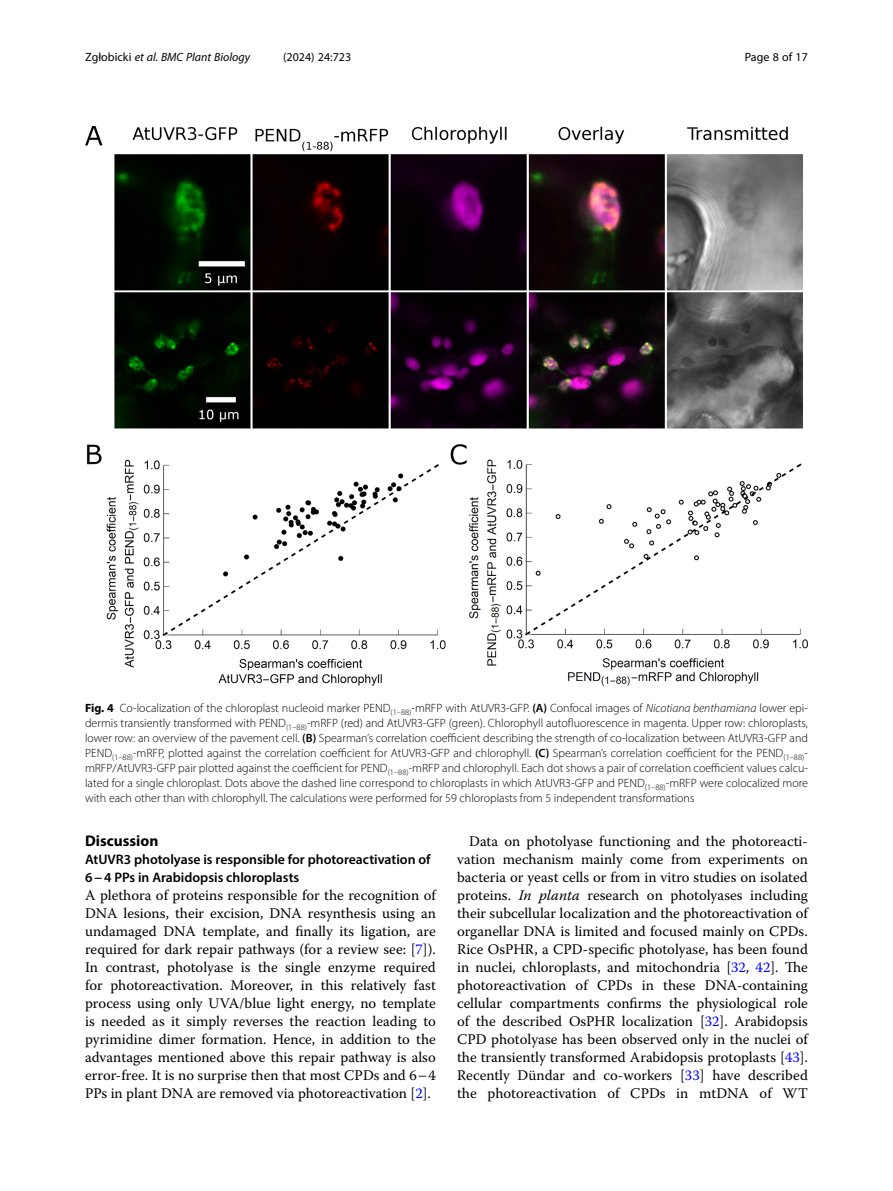
<style>
.page{position:relative;width:893px;height:1191px;background:#fff}
.page>*{position:absolute;margin:0;border:0;box-sizing:border-box;transform-origin:0 0}
.Head_1{font:700 15.45px "Myriad Pro";color:#000}
.Body_Text_Indent{font:14.7px/18px "Warnock Pro";color:#000;text-align:justify}
.Body_Text{font:14.7px/18px "Warnock Pro";color:#000;text-align:justify}
.Head_2_After_1{font:600 13.8px/18px "Myriad Pro";color:#000}
.Figure_Caption{font:300 12px/15px "Myriad Pro";color:#000;text-align:justify}
.t1{font:italic 12px "Myriad Pro";color:#000}
.t2{font:12px "Myriad Pro";color:#000}
.s1{font-style:normal}
.s2{font-weight:700}
.s3{font-weight:600}
.s4{font-style:italic}
.s5{color:#00f}
</style>
<div class="page">
<img style="left:85px;top:126px;width:723px;height:559px">
<p class="t1" style="left:85px;top:50px;width:166px"><span class="s1">Zgłobicki</span> et al. BMC Plant Biology</p>
<p class="t2" style="left:283px;top:50px;width:70px">(2024) 24:723</p>
<p class="t2" style="left:745px;top:50px;width:65px">Page 8 of 17</p>
<p class="Figure_Caption" style="left:85px;top:700px;width:724px"><span class="s2">Fig. 4</span> Co-localization of the chloroplast nucleoid marker PEND<sub>(1–88)</sub>-mRFP with AtUVR3-GFP. <span class="s3">(A)</span> Confocal images of <span class="s4">Nicotiana benthamiana</span> lower epi&shy;dermis transiently transformed with PEND<sub>(1–88)</sub>-mRFP (red) and AtUVR3-GFP (green). Chlorophyll autofluorescence in magenta. Upper row: chloroplasts, lower row: an overview of the pavement cell. <span class="s3">(B)</span> Spearman’s correlation coefficient describing the strength of co-localization between AtUVR3-GFP and PEND<sub>(1–88)</sub>-mRFP, plotted against the correlation coefficient for AtUVR3-GFP and chlorophyll. <span class="s3">(C)</span> Spearman’s correlation coefficient for the PEND<sub>(1–88)</sub>- mRFP/AtUVR3-GFP pair plotted against the coefficient for PEND<sub>(1–88)</sub>-mRFP and chlorophyll. Each dot shows a pair of correlation coefficient values calcu&shy;lated for a single chloroplast. Dots above the dashed line correspond to chloroplasts in which AtUVR3-GFP and PEND<sub>(1–88)</sub>-mRFP were colocalized more with each other than with chlorophyll. The calculations were performed for 59 chloroplasts from 5 independent transformations</p>
<p class="Head_1" style="left:85px;top:831px;width:75px">Discussion</p>
<p class="Head_2_After_1" style="left:85px;top:850px;width:347px">AtUVR3 photolyase is responsible for photoreactivation of<br>6−4 PPs in Arabidopsis chloroplasts</p>
<p class="Body_Text" style="left:85px;top:886px;width:352px">A plethora of proteins responsible for the recognition of DNA lesions, their excision, DNA resynthesis using an undamaged DNA template, and finally its ligation, are required for dark repair pathways (for a review see: [<span class="s5">7</span>]).<br>In contrast, photolyase is the single enzyme required for photoreactivation. Moreover, in this relatively fast process using only UVA/blue light energy, no template is needed as it simply reverses the reaction leading to pyrimidine dimer formation. Hence, in addition to the advantages mentioned above this repair pathway is also error-free. It is no surprise then that most CPDs and 6−4<br>PPs in plant DNA are removed via photoreactivation [<span class="s5">2</span>].</p>
<p class="Body_Text_Indent" style="left:457px;top:832px;width:352px;text-indent:12px">Data on photolyase functioning and the photoreacti&shy;vation mechanism mainly come from experiments on bacteria or yeast cells or from in vitro studies on isolated proteins. <span class="s4">In planta</span> research on photolyases including their subcellular localization and the photoreactivation of organellar DNA is limited and focused mainly on CPDs.<br>Rice OsPHR, a CPD-specific photolyase, has been found in nuclei, chloroplasts, and mitochondria [<span class="s5">32</span>, <span class="s5">42</span>]. The photoreactivation of CPDs in these DNA-containing cellular compartments confirms the physiological role of the described OsPHR localization [<span class="s5">32</span>]. Arabidopsis CPD photolyase has been observed only in the nuclei of the transiently transformed Arabidopsis protoplasts [<span class="s5">43</span>].<br>Recently Dündar and co-workers [<span class="s5">33</span>] have described the photoreactivation of CPDs in mtDNA of WT</p>
</div>
